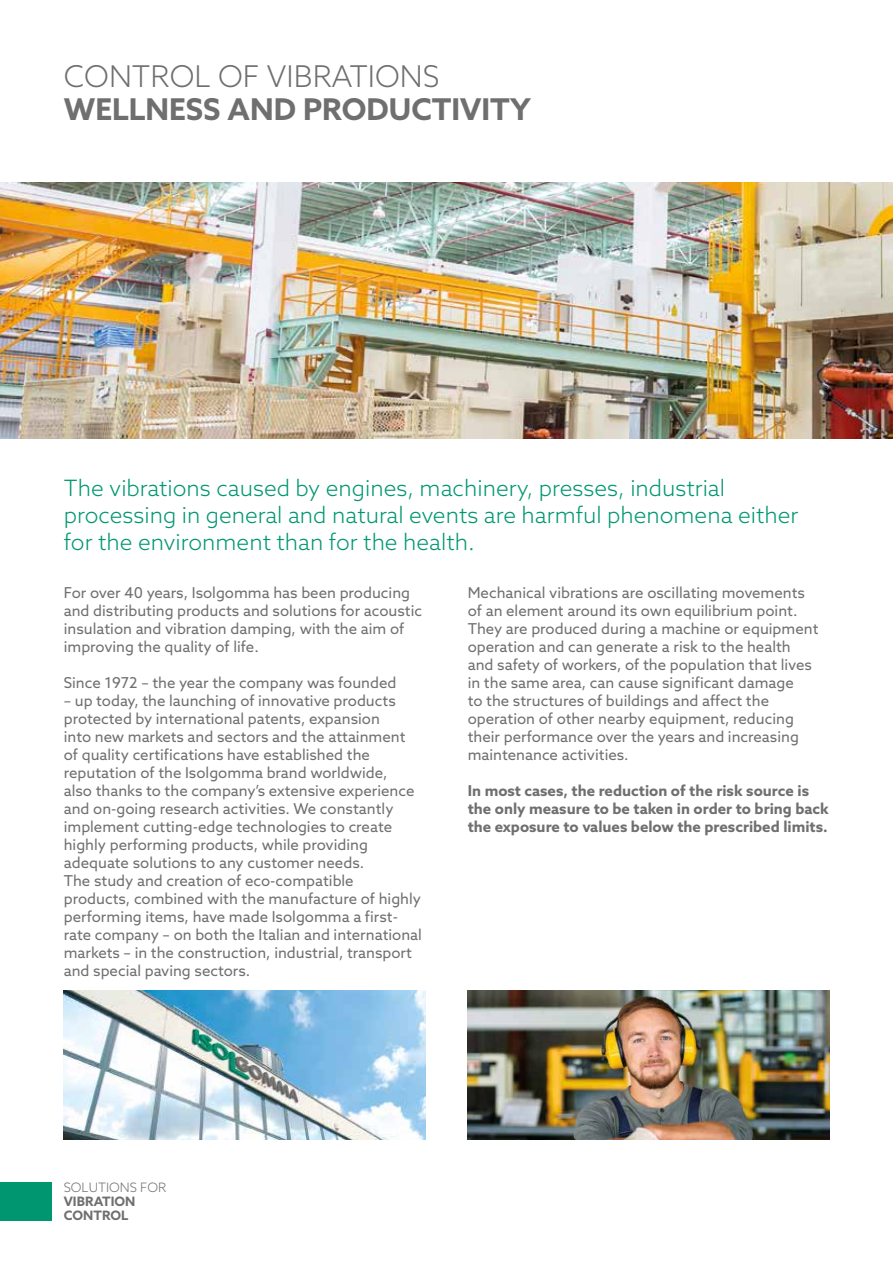
<style>
.page{position:relative;width:893px;height:1263px;background:#fff}
.page>*{position:absolute;margin:0;border:0;box-sizing:border-box;transform-origin:0 0}
.t1{font:700 30px "Azo Sans";color:#706f6f}
.t2{font:300 30px "Azo Sans";color:#706f6f}
.t3{font:300 22.5px/27px "Azo Sans";color:#009770}
.t4{font:15px/18px "Azo Sans";color:#706f6f}
.t5{font:700 15px/18px "Azo Sans";color:#706f6f}
.t6{font:700 12.9px/14.1px "Azo Sans";color:#706f6f}
.t7{font:300 12.9px "Azo Sans";color:#706f6f}
</style>
<div class="page">
<img style="left:0;top:183px;width:893px;height:255px">
<img style="left:64px;top:991px;width:361px;height:149px">
<img style="left:468px;top:991px;width:361px;height:149px">
<div style="left:0;top:1182px;width:51px;height:38px;background:#009770"></div>
<h1 class="t2" style="left:64px;top:57px;width:377px">CONTROL OF VIBRATIONS</h1>
<h1 class="t1" style="left:64px;top:89px;width:469px">WELLNESS AND PRODUCTIVITY</h1>
<h2 class="t3" style="left:64px;top:474px;width:736px">The vibrations caused by engines, machinery, presses, industrial processing in general and natural events are harmful phenomena either for the environment than for the health.</h2>
<p class="t4" style="left:64px;top:583px;width:360px">For over 40 years, Isolgomma has been producing and distributing products and solutions for acoustic insulation and vibration damping, with the aim of improving the quality of life.</p>
<p class="t4" style="left:64px;top:673px;width:334px">Since 1972 – the year the company was founded</p>
<p class="t4" style="left:64px;top:691px;width:360px">– up today, the launching of innovative products protected by international patents, expansion<br>into new markets and sectors and the attainment of quality certifications have established the reputation of the Isolgomma brand worldwide,<br>also thanks to the company’s extensive experience and on-going research activities. We constantly implement cutting-edge technologies to create highly performing products, while providing adequate solutions to any customer needs.<br>The study and creation of eco-compatible products, combined with the manufacture of highly performing items, have made Isolgomma a first&shy;rate company – on both the Italian and international markets – in the construction, industrial, transport and special paving sectors.</p>
<p class="t4" style="left:468px;top:583px;width:352px">Mechanical vibrations are oscillating movements of an element around its own equilibrium point.<br>They are produced during a machine or equipment operation and can generate a risk to the health and safety of workers, of the population that lives in the same area, can cause significant damage<br>to the structures of buildings and affect the operation of other nearby equipment, reducing their performance over the years and increasing maintenance activities.</p>
<p class="t5" style="left:468px;top:781px;width:363px">In most cases, the reduction of the risk source is the only measure to be taken in order to bring back the exposure to values below the prescribed limits.</p>
<p class="t7" style="left:64px;top:1179px;width:104px">SOLUTIONS FOR</p>
<p class="t6" style="left:64px;top:1194px;width:73px">VIBRATION<br>CONTROL</p>
</div>
